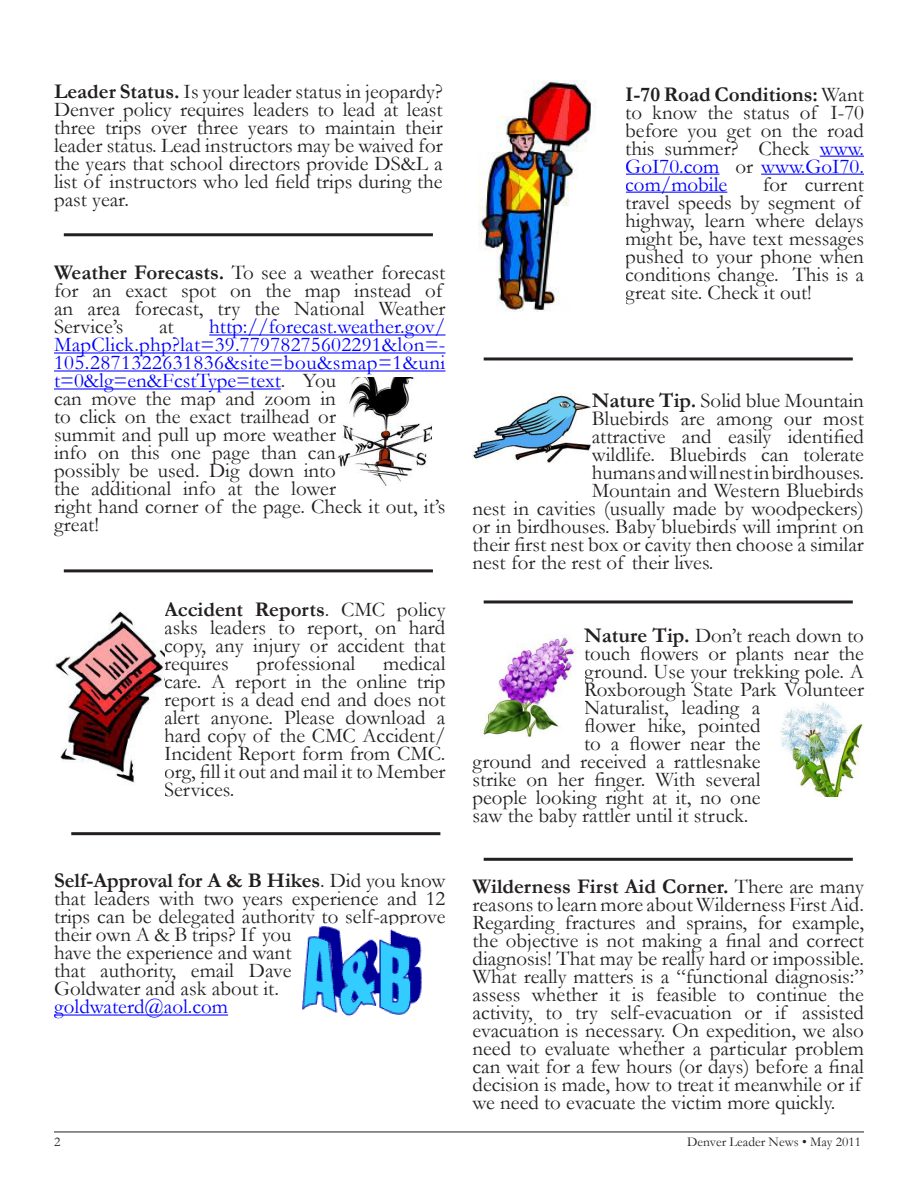
<style>
.page{position:relative;width:918px;height:1188px;background:#fff}
.page>*{position:absolute;margin:0;border:0;box-sizing:border-box;transform-origin:0 0}
.t1{font:21px/18px "Garamond";color:#231f20}
.t2{font:21px "Garamond";color:#00f}
.t3{font:13.5px "Garamond";color:#231f20}
.s1{font-weight:700}
.s2{color:#00f}
</style>
<div class="page">
<hr style="left:54px;top:1132px;width:810px;height:1px;background:#231f20">
<hr style="left:65px;top:569px;width:366px;height:3px;background:#231f20">
<hr style="left:73px;top:832px;width:366px;height:3px;background:#231f20">
<hr style="left:54px;top:1015px;width:174px;height:1px;background:#00f">
<hr style="left:209px;top:334px;width:237px;height:2px;background:#00f">
<hr style="left:54px;top:352px;width:392px;height:2px;background:#00f">
<hr style="left:54px;top:370px;width:392px;height:2px;background:#00f">
<hr style="left:54px;top:388px;width:227px;height:2px;background:#00f">
<img style="left:337px;top:377px;width:95px;height:109px">
<img style="left:54px;top:611px;width:110px;height:172px">
<img style="left:780px;top:702px;width:83px;height:95px">
<img style="left:483px;top:637px;width:95px;height:101px">
<hr style="left:485px;top:858px;width:366px;height:3px;background:#231f20">
<hr style="left:820px;top:156px;width:44px;height:1px;background:#00f">
<hr style="left:625px;top:174px;width:95px;height:1px;background:#00f">
<hr style="left:761px;top:174px;width:103px;height:1px;background:#00f">
<hr style="left:625px;top:192px;width:102px;height:1px;background:#00f">
<img style="left:479px;top:80px;width:115px;height:232px">
<img style="left:473px;top:394px;width:119px;height:69px">
<hr style="left:485px;top:600px;width:366px;height:3px;background:#231f20">
<hr style="left:485px;top:357px;width:366px;height:3px;background:#231f20">
<hr style="left:65px;top:233px;width:366px;height:3px;background:#231f20">
<img style="left:302px;top:926px;width:120px;height:90px">
<p class="t1" style="left:54px;top:82px;width:390px;text-align:justify"><span class="s1">Leader Status.</span> Is your leader status in jeopardy?<br>Denver policy requires leaders to lead at least three trips over three years to maintain their leader status. Lead instructors may be waived for the years that school directors provide DS&amp;L a list of instructors who led field trips during the past year.</p>
<p class="t1" style="left:54px;top:263px;width:393px"><span class="s1">Weather Forecasts.</span> To see a weather forecast for an exact spot on the map instead of an area forecast, try the National Weather Service’s</p>
<p class="t1" style="left:54px;top:317px;width:393px;text-indent:155px"><span class="s2">http://forecast.weather.gov/<br>MapClick.php?lat=39.77978275602291&amp;lon=-<br>105.2871322631836&amp;site=bou&amp;smap=1&amp;uni t=0&amp;lg=en&amp;FcstType=text</span>. You<br>can move the map and zoom in<br>to click on the exact trailhead or<br>summit and pull up more weather<br>info on this one page than can<br>possibly be used. Dig down into<br>the additional info at the lower<br>right hand corner of the page. Check it out, it’s great!</p>
<p class="t1" style="left:159px;top:317px;width:16px">at</p>
<p class="t1" style="left:164px;top:599px;width:283px;text-align:justify"><span class="s1">Accident Reports</span>. CMC policy asks leaders to report, on hard copy, any injury or accident that requires</p>
<p class="t1" style="left:164px;top:653px;width:283px;text-align:justify;text-indent:219px">medical care. A report in the online trip report is a dead end and does not alert anyone. Please download a hard copy of the CMC Accident/ Incident Report form from CMC. org, fill it out and mail it to Member Services.</p>
<p class="t1" style="left:256px;top:653px;width:100px">professional</p>
<p class="t1" style="left:54px;top:871px;width:393px"><span class="s1">Self-Approval for A &amp; B Hikes</span>. Did you know that leaders with two years experience and 12 trips can be delegated authority to self-approve their own A &amp; B trips? If you<br>have the experience and want<br>that authority, email Dave<br>Goldwater and ask about it.</p>
<p class="t2" style="left:54px;top:993px;width:176px">goldwaterd@aol.com</p>
<p class="t1" style="left:625px;top:84px;width:240px;text-align:justify"><span class="s1">I-70 Road Conditions:</span> Want to know the status of I-70 before you get on the road this summer? Check <span class="s2">www.<br>GoI70.com</span> or <span class="s2">www.GoI70. com/mobile</span></p>
<p class="t1" style="left:625px;top:174px;width:240px;text-indent:137px">for current travel speeds by segment of highway, learn where delays might be, have text messages pushed to your phone when conditions change. This is a great site. Check it out!</p>
<p class="t1" style="left:592px;top:391px;width:274px"><span class="s1">Nature Tip.</span> Solid blue Mountain</p>
<p class="t1" style="left:592px;top:409px;width:274px">Bluebirds are among our most</p>
<p class="t1" style="left:592px;top:427px;width:274px">attractive and easily identified</p>
<p class="t1" style="left:592px;top:445px;width:274px">wildlife. Bluebirds can tolerate</p>
<p class="t1" style="left:592px;top:463px;width:274px">humans and will nest in birdhouses.</p>
<p class="t1" style="left:592px;top:481px;width:274px">Mountain and Western Bluebirds</p>
<p class="t1" style="left:472px;top:499px;width:393px">nest in cavities (usually made by woodpeckers)</p>
<p class="t1" style="left:472px;top:517px;width:393px">or in birdhouses. Baby bluebirds will imprint on</p>
<p class="t1" style="left:472px;top:535px;width:393px">their first nest box or cavity then choose a similar</p>
<p class="t1" style="left:472px;top:553px;width:242px">nest for the rest of their lives.</p>
<p class="t1" style="left:584px;top:626px;width:281px"><span class="s1">Nature Tip.</span> Don’t reach down to</p>
<p class="t1" style="left:584px;top:644px;width:281px">touch flowers or plants near the</p>
<p class="t1" style="left:584px;top:662px;width:281px">ground. Use your trekking pole. A</p>
<p class="t1" style="left:584px;top:680px;width:281px">Roxborough State Park Volunteer</p>
<p class="t1" style="left:584px;top:698px;width:178px">Naturalist, leading a</p>
<p class="t1" style="left:584px;top:716px;width:178px">flower hike, pointed</p>
<p class="t1" style="left:584px;top:734px;width:178px">to a flower near the</p>
<p class="t1" style="left:472px;top:752px;width:290px">ground and received a rattlesnake</p>
<p class="t1" style="left:472px;top:770px;width:290px">strike on her finger. With several</p>
<p class="t1" style="left:472px;top:788px;width:289px">people looking right at it, no one</p>
<p class="t1" style="left:472px;top:806px;width:278px">saw the baby rattler until it struck.</p>
<p class="t1" style="left:472px;top:877px;width:393px"><span class="s1">Wilderness First Aid Corner.</span> There are many reasons to learn more about Wilderness First Aid.<br>Regarding fractures and sprains, for example, the objective is not making a final and correct diagnosis! That may be really hard or impossible.<br>What really matters is a “functional diagnosis:” assess whether it is feasible to continue the activity, to try self-evacuation or if assisted evacuation is necessary. On expedition, we also need to evaluate whether a particular problem can wait for a few hours (or days) before a final decision is made, how to treat it meanwhile or if we need to evacuate the victim more quickly.</p>
<p class="t3" style="left:54px;top:1133px;width:8px">2</p>
<p class="t3" style="left:687px;top:1133px;width:175px">Denver Leader News • May 2011</p>
</div>
